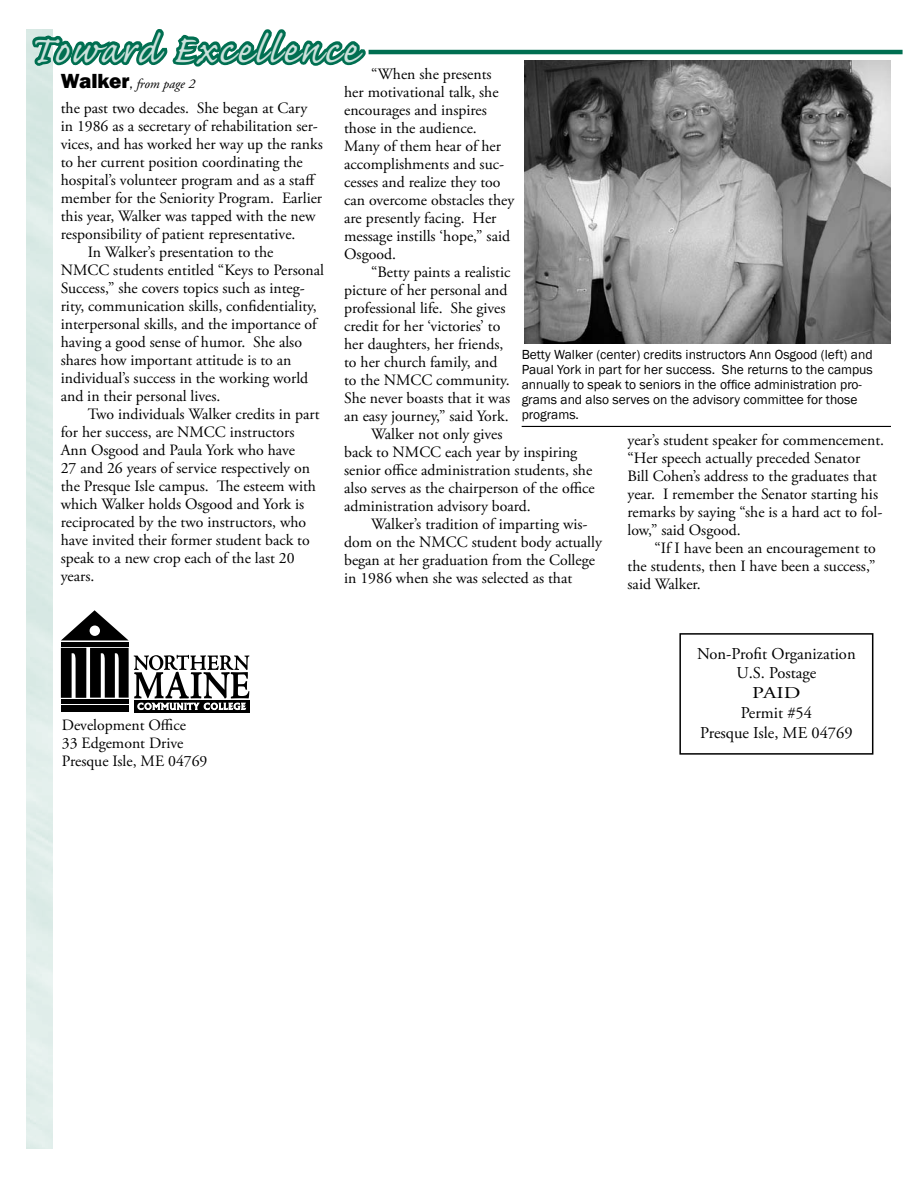
<style>
.page{position:relative;width:918px;height:1188px;background:#fff}
.page>*{position:absolute;margin:0;border:0;box-sizing:border-box;transform-origin:0 0}
.t1{font:49.5px "Caflisch Script Pro";letter-spacing:.04em;color:#cce2dc}
.t2{font:16.5px/19.8px "Adobe Garamond Pro";color:#000;text-align:center}
.t3{font:15.75px/18px "Adobe Garamond Pro";color:#000}
.t4{font:13.5px/15px "Franklin Gothic";color:#000}
.t5{font:italic 13.5px "Adobe Garamond Pro";color:#000}
.s1{font-family:"Franklin Gothic";font-weight:800;font-style:normal;font-size:21px}
.s2{font-family:"Franklin Gothic";font-style:normal}
</style>
<div class="page">
<div style="left:134px;top:700px;width:115px;height:12px;background:#000"></div>
<svg style="left:61px;top:610px;width:67px;height:30px"></svg>
<div style="left:61px;top:705px;width:68px;height:7px;background:#000"></div>
<div style="left:61px;top:642px;width:68px;height:5px;background:#000"></div>
<div style="left:90px;top:626px;width:10px;height:10px;background:#fff;border-radius:50%"></div>
<svg style="left:61px;top:648px;width:188px;height:62px"></svg>
<div style="left:679px;top:633px;width:194px;height:122px;border:2px solid #000"></div>
<hr style="left:369px;top:50px;width:534px;height:4px;background:#006f51">
<svg style="left:30px;top:29px;width:336px;height:43px"></svg>
<img style="left:525px;top:60px;width:366px;height:283px">
<hr style="left:522px;top:426px;width:369px;height:1px;background:#000">
<h1 class="t1" style="left:28px;top:24px;width:329px">Toward Excellence</h1>
<p class="t3" style="left:61px;top:99px;width:248px">the past two decades. She began at Cary</p>
<p class="t3" style="left:61px;top:117px;width:259px">in 1986 as a secretary of rehabilitation ser-</p>
<p class="t3" style="left:61px;top:135px;width:264px">vices, and has worked her way up the ranks</p>
<p class="t3" style="left:61px;top:153px;width:244px">to her current position coordinating the</p>
<p class="t3" style="left:61px;top:171px;width:257px">hospital’s volunteer program and as a staff</p>
<p class="t3" style="left:61px;top:189px;width:263px">member for the Seniority Program. Earlier</p>
<p class="t3" style="left:61px;top:207px;width:256px">this year, Walker was tapped with the new</p>
<p class="t3" style="left:61px;top:225px;width:236px">responsibility of patient representative.</p>
<p class="t3" style="left:88px;top:243px;width:187px">In Walker’s presentation to the</p>
<p class="t3" style="left:61px;top:261px;width:265px">NMCC students entitled “Keys to Personal</p>
<p class="t3" style="left:61px;top:279px;width:246px">Success,” she covers topics such as integ-</p>
<p class="t3" style="left:61px;top:297px;width:258px">rity, communication skills, confidentiality,</p>
<p class="t3" style="left:61px;top:315px;width:258px">interpersonal skills, and the importance of</p>
<p class="t3" style="left:61px;top:333px;width:243px">having a good sense of humor. She also</p>
<p class="t3" style="left:61px;top:351px;width:232px">shares how important attitude is to an</p>
<p class="t3" style="left:61px;top:369px;width:249px">individual’s success in the working world</p>
<p class="t3" style="left:61px;top:387px;width:161px">and in their personal lives.</p>
<p class="t3" style="left:88px;top:405px;width:233px">Two individuals Walker credits in part</p>
<p class="t3" style="left:61px;top:423px;width:235px">for her success, are NMCC instructors</p>
<p class="t3" style="left:61px;top:441px;width:236px">Ann Osgood and Paula York who have</p>
<p class="t3" style="left:61px;top:459px;width:251px">27 and 26 years of service respectively on</p>
<p class="t3" style="left:61px;top:477px;width:257px">the Presque Isle campus. The esteem with</p>
<p class="t3" style="left:61px;top:495px;width:245px">which Walker holds Osgood and York is</p>
<p class="t3" style="left:61px;top:513px;width:247px">reciprocated by the two instructors, who</p>
<p class="t3" style="left:61px;top:531px;width:251px">have invited their former student back to</p>
<p class="t3" style="left:61px;top:549px;width:235px">speak to a new crop each of the last 20</p>
<p class="t3" style="left:61px;top:567px;width:35px">years.</p>
<p class="t3" style="left:344px;top:65px;width:172px;text-indent:27px">“When she presents her motivational talk, she encourages and inspires those in the audience.<br>Many of them hear of her accomplishments and suc&shy;cesses and realize they too can overcome obstacles they are presently facing. Her message instills ‘hope,” said<br>Osgood.</p>
<p class="t3" style="left:371px;top:263px;width:141px">“Betty paints a realistic</p>
<p class="t3" style="left:344px;top:281px;width:165px">picture of her personal and</p>
<p class="t3" style="left:344px;top:299px;width:163px">professional life. She gives</p>
<p class="t3" style="left:344px;top:317px;width:158px">credit for her ‘victories’ to</p>
<p class="t3" style="left:344px;top:335px;width:161px">her daughters, her friends,</p>
<p class="t3" style="left:344px;top:353px;width:155px">to her church family, and</p>
<p class="t3" style="left:344px;top:372px;width:167px">to the NMCC community.</p>
<p class="t3" style="left:344px;top:390px;width:168px">She never boasts that it was</p>
<p class="t3" style="left:344px;top:408px;width:166px">an easy journey,” said York.</p>
<p class="t3" style="left:371px;top:426px;width:133px">Walker not only gives</p>
<p class="t3" style="left:344px;top:444px;width:235px">back to NMCC each year by inspiring</p>
<p class="t3" style="left:344px;top:462px;width:250px">senior office administration students, she</p>
<p class="t3" style="left:344px;top:480px;width:252px">also serves as the chairperson of the office</p>
<p class="t3" style="left:344px;top:498px;width:188px">administration advisory board.</p>
<p class="t3" style="left:371px;top:516px;width:218px">Walker’s tradition of imparting wis-</p>
<p class="t3" style="left:344px;top:533px;width:259px">dom on the NMCC student body actually</p>
<p class="t3" style="left:344px;top:551px;width:252px">began at her graduation from the College</p>
<p class="t3" style="left:344px;top:569px;width:230px">in 1986 when she was selected as that</p>
<p class="t5" style="left:61px;top:76px;width:136px"><span class="s1">Walker</span><span class="s2">,</span> from page 2</p>
<p class="t4" style="left:522px;top:348px;width:353px">Betty Walker (center) credits instructors Ann Osgood (left) and Paual York in part for her success. She returns to the campus annually to speak to seniors in the office administration pro&shy;grams and also serves on the advisory committee for those programs.</p>
<p class="t3" style="left:628px;top:431px;width:258px">year’s student speaker for commencement. “Her speech actually preceded Senator Bill Cohen’s address to the graduates that year. I remember the Senator starting his remarks by saying “she is a hard act to fol&shy;low,” said Osgood.</p>
<p class="t3" style="left:628px;top:539px;width:250px;text-align:justify;text-indent:27px">“If I have been an encouragement to the students, then I have been a success,” said Walker.</p>
<p class="t3" style="left:62px;top:716px;width:147px">Development Office<br>33 Edgemont Drive<br>Presque Isle, ME 04769</p>
<p class="t2" style="left:697px;top:644px;width:160px">Non-Profit Organization<br>U.S. Postage<br>PAID<br>Permit #54<br>Presque Isle, ME 04769</p>
</div>
